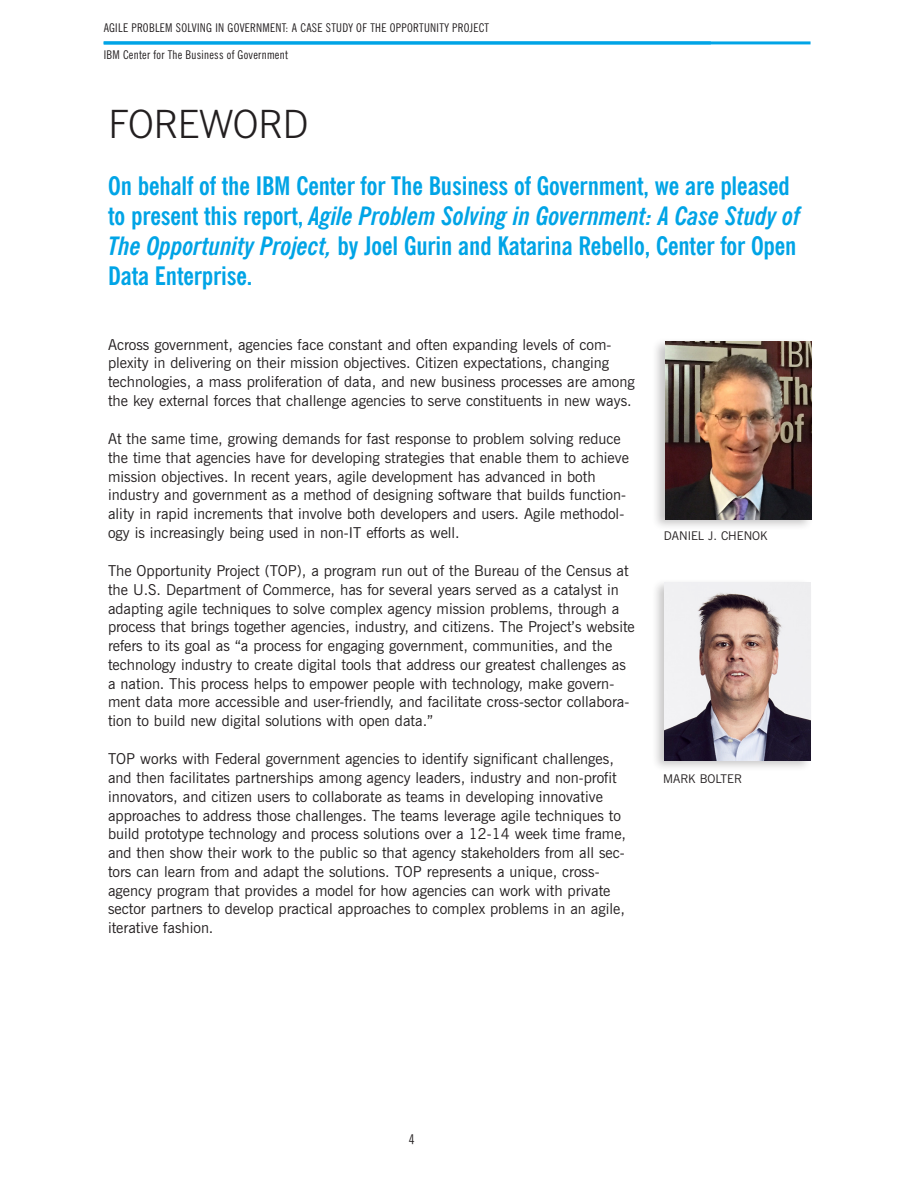
<style>
.page{position:relative;width:918px;height:1188px;background:#fff}
.page>*{position:absolute;margin:0;border:0;box-sizing:border-box;transform-origin:0 0}
.Section_Head{font:300 39px "News Gothic BT";letter-spacing:-.01em;color:#231f20}
.Text-Bold_Intro{font:700 condensed 25.5px/30px "News Gothic BT";letter-spacing:-.005em;color:#00a4e6}
.Text{font:15px/18.8px "News Gothic BT";color:#231f20}
.t1{font:condensed 13.5px "News Gothic BT";color:#231f20}
.Publication_title{font:condensed 12px/26.2px "News Gothic BT";letter-spacing:.025em;color:#231f20}
.Text-2{font:12px "News Gothic BT";color:#231f20}
.s1{font-style:italic}
</style>
<div class="page">
<hr style="left:104px;top:41px;width:707px;height:3px;background:#00a4e6">
<div style="left:651px;top:578px;width:162px;height:195px;background:#231f20;opacity:.25"></div>
<img style="left:665px;top:582px;width:146px;height:178px">
<div style="left:651px;top:337px;width:163px;height:195px;background:#231f20;opacity:.25"></div>
<img style="left:665px;top:341px;width:146px;height:178px">
<p class="Publication_title" style="left:104px;top:15px;width:387px">AGILE PROBLEM SOLVING IN GOVERNMENT: A CASE STUDY OF THE OPPORTUNITY PROJECT<br>IBM CENTER FOR THE BUSINESS OF GOVERNMENT</p>
<p class="Section_Head" style="left:108px;top:100px;width:202px">FOREWORD</p>
<p class="Text-Bold_Intro" style="left:108px;top:170px;width:694px">On behalf of the IBM Center for The Business of Government, we are pleased to present this report, <span class="s1">Agile Problem Solving in Government: A Case Study of The Opportunity Project,</span> by Joel Gurin and Katarina Rebello, Center for Open Data Enterprise.</p>
<p class="Text" style="left:108px;top:335px;width:528px">Across government, agencies face constant and often expanding levels of com&shy;plexity in delivering on their mission objectives. Citizen expectations, changing technologies, a mass proliferation of data, and new business processes are among the key external forces that challenge agencies to serve constituents in new ways.</p>
<p class="Text" style="left:108px;top:429px;width:522px">At the same time, growing demands for fast response to problem solving reduce the time that agencies have for developing strategies that enable them to achieve mission objectives. In recent years, agile development has advanced in both industry and government as a method of designing software that builds function&shy;ality in rapid increments that involve both developers and users. Agile methodol&shy;ogy is increasingly being used in non-IT efforts as well.</p>
<p class="Text" style="left:108px;top:561px;width:528px">The Opportunity Project (TOP), a program run out of the Bureau of the Census at the U. S. Department of Commerce, has for several years served as a catalyst in adapting agile techniques to solve complex agency mission problems, through a process that brings together agencies, industry, and citizens. The Project’s website refers to its goal as “a process for engaging government, communities, and the technology industry to create digital tools that address our greatest challenges as a nation. This process helps to empower people with technology, make govern&shy;ment data more accessible and user-friendly, and facilitate cross-sector collabora&shy;tion to build new digital solutions with open data. ”</p>
<p class="Text" style="left:108px;top:749px;width:520px">TOP works with Federal government agencies to identify significant challenges, and then facilitates partnerships among agency leaders, industry and non-profit innovators, and citizen users to collaborate as teams in developing innovative approaches to address those challenges. The teams leverage agile techniques to build prototype technology and process solutions over a 12-14 week time frame, and then show their work to the public so that agency stakeholders from all sec&shy;tors can learn from and adapt the solutions. TOP represents a unique, cross&shy;agency program that provides a model for how agencies can work with private sector partners to develop practical approaches to complex problems in an agile, iterative fashion.</p>
<p class="Text-2" style="left:664px;top:529px;width:105px">DANIEL J. CHENOK</p>
<p class="Text-2" style="left:663px;top:772px;width:80px">MARK BOLTER</p>
<p class="t1" style="left:409px;top:1131px;width:7px">4</p>
</div>
